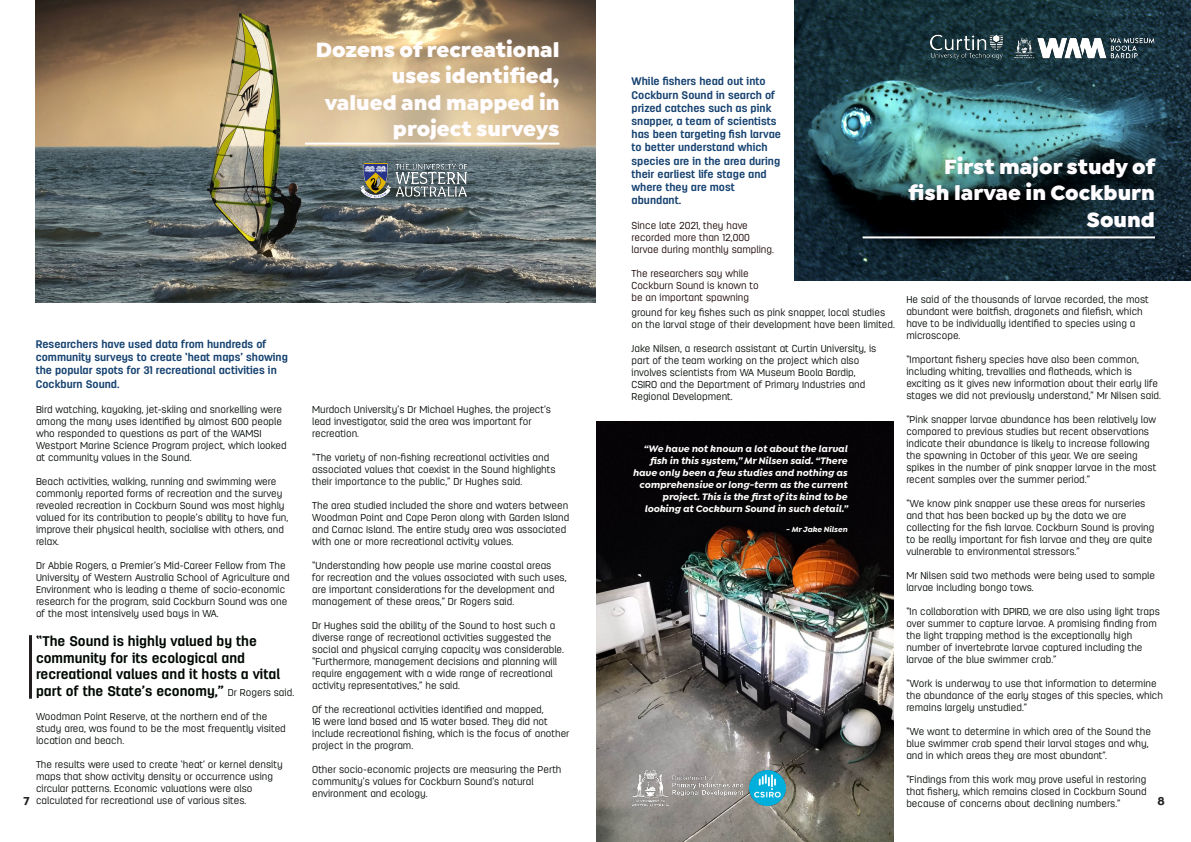
<style>
.page{position:relative;width:1191px;height:842px;background:#fff}
.page>*{position:absolute;margin:0;border:0;box-sizing:border-box;transform-origin:0 0}
.t1{font:900 22px/26.4px "Isidora Sans";color:#fffdff;text-align:right}
.t2{font:700 14px/16.8px "Antartida Rounded";color:#000802}
.t3{font:700 12px "Isidora Sans";color:#231f20}
.t4{font:700 11px/13.2px "Antartida Rounded";color:#174371}
.t5{font:300 10px/12px "Antartida Rounded";color:#000802}
.t6{font:italic 700 10px/12px "Isidora Sans Alt";color:#fffffd;text-align:right}
.t7{font:300 10px "Antartida Rounded";color:#170100}
.t8{font:italic 700 8px "Isidora Sans Alt";letter-spacing:-.005em;color:#fffffd}
.s1{font-weight:300;font-size:10px}
</style>
<div class="page">
<img style="left:36px;top:0;width:559px;height:303px">
<hr style="left:29px;top:635px;width:3px;height:64px;background:#231f20">
<img style="left:360px;top:163px;width:109px;height:36px">
<hr style="left:305px;top:143px;width:254px;height:2px;background:#fff">
<img style="left:596px;top:421px;width:297px;height:421px">
<img style="left:794px;top:0;width:397px;height:280px">
<img style="left:1004px;top:27px;width:160px;height:41px">
<img style="left:928px;top:34px;width:77px;height:27px">
<img style="left:631px;top:770px;width:114px;height:36px">
<img style="left:749px;top:770px;width:36px;height:36px">
<hr style="left:862px;top:236px;width:293px;height:2px;background:#fff">
<p class="t1" style="left:316px;top:36px;width:245px">Dozens of recreational uses identified,</p>
<p class="t1" style="left:325px;top:89px;width:236px">valued and mapped in project surveys</p>
<p class="t4" style="left:36px;top:338px;width:254px">Researchers have used data from hundreds of community surveys to create ‘heat maps’ showing the popular spots for 31 recreational activities in Cockburn Sound.</p>
<p class="t5" style="left:36px;top:404px;width:247px;text-align:justify">Bird watching, kayaking, jet-skiing and snorkelling were among the many uses identified by almost 600 people who responded to questions as part of the WAMSI</p>
<p class="t5" style="left:36px;top:440px;width:252px">Westport Marine Science Program project, which looked at community values in the Sound.</p>
<p class="t5" style="left:36px;top:476px;width:254px">Beach activities, walking, running and swimming were commonly reported forms of recreation and the survey revealed recreation in Cockburn Sound was most highly valued for its contribution to people’s ability to have fun, improve their physical health, socialise with others, and relax.</p>
<p class="t5" style="left:36px;top:560px;width:255px">Dr Abbie Rogers, a Premier’s Mid-Career Fellow from The University of Western Australia School of Agriculture and Environment who is leading a theme of socio-economic research for the program, said Cockburn Sound was one of the most intensively used bays in WA.</p>
<p class="t2" style="left:36px;top:633px;width:222px">“The Sound is highly valued by the</p>
<p class="t2" style="left:36px;top:649px;width:210px">community for its ecological and</p>
<p class="t2" style="left:36px;top:666px;width:260px">recreational values and it hosts a vital part of the State’s economy,” <span class="s1">Dr Rogers said.</span></p>
<p class="t5" style="left:36px;top:711px;width:251px">Woodman Point Reserve, at the northern end of the study area, was found to be the most frequently visited location and beach.</p>
<p class="t5" style="left:36px;top:759px;width:248px">The results were used to create ‘heat’ or kernel density maps that show activity density or occurrence using</p>
<p class="t5" style="left:36px;top:783px;width:218px">circular patterns. Economic valuations were also</p>
<p class="t5" style="left:36px;top:795px;width:212px">calculated for recreational use of various sites.</p>
<p class="t3" style="left:23px;top:794px;width:8px">7</p>
<p class="t5" style="left:312px;top:404px;width:240px">Murdoch University’s Dr Michael Hughes, the project’s lead investigator, said the area was important for</p>
<p class="t5" style="left:312px;top:428px;width:48px">recreation.</p>
<p class="t5" style="left:312px;top:452px;width:239px">“The variety of non-fishing recreational activities and</p>
<p class="t5" style="left:312px;top:464px;width:245px">associated values that coexist in the Sound highlights their importance to the public,” Dr Hughes said.</p>
<p class="t5" style="left:312px;top:500px;width:259px">The area studied included the shore and waters between Woodman Point and Cape Peron along with Garden Island and Carnac Island. The entire study area was associated with one or more recreational activity values.</p>
<p class="t5" style="left:312px;top:560px;width:241px">“Understanding how people use marine coastal areas</p>
<p class="t5" style="left:312px;top:572px;width:256px">for recreation and the values associated with such uses, are important considerations for the development and management of these areas,” Dr Rogers said.</p>
<p class="t5" style="left:312px;top:620px;width:253px">Dr Hughes said the ability of the Sound to host such a diverse range of recreational activities suggested the social and physical carrying capacity was considerable.</p>
<p class="t5" style="left:312px;top:656px;width:246px">“Furthermore, management decisions and planning will require engagement with a wide range of recreational activity representatives,” he said.</p>
<p class="t5" style="left:312px;top:704px;width:259px">Of the recreational activities identified and mapped,<br>16 were land based and 15 water based. They did not include recreational fishing, which is the focus of another project in the program.</p>
<p class="t5" style="left:312px;top:764px;width:251px">Other socio-economic projects are measuring the Perth community’s values for Cockburn Sound’s natural</p>
<p class="t5" style="left:312px;top:788px;width:117px">environment and ecology.</p>
<p class="t4" style="left:631px;top:75px;width:151px">While fishers head out into<br>Cockburn Sound in search of prized catches such as pink snapper, a team of scientists has been targeting fish larvae to better understand which species are in the area during their earliest life stage and where they are most</p>
<p class="t4" style="left:631px;top:194px;width:51px">abundant.</p>
<p class="t7" style="left:631px;top:220px;width:118px">Since late 2021, they have</p>
<p class="t7" style="left:631px;top:232px;width:120px">recorded more than 12,000</p>
<p class="t7" style="left:631px;top:244px;width:144px">larvae during monthly sampling.</p>
<p class="t7" style="left:631px;top:268px;width:119px">The researchers say while</p>
<p class="t7" style="left:631px;top:280px;width:129px">Cockburn Sound is known to</p>
<p class="t7" style="left:631px;top:292px;width:119px">be an important spawning</p>
<p class="t5" style="left:631px;top:307px;width:255px">ground for key fishes such as pink snapper, local studies</p>
<p class="t5" style="left:631px;top:319px;width:265px">on the larval stage of their development have been limited.</p>
<p class="t5" style="left:631px;top:343px;width:246px">Jake Nilsen, a research assistant at Curtin University, is</p>
<p class="t5" style="left:631px;top:355px;width:229px">part of the team working on the project which also</p>
<p class="t5" style="left:631px;top:367px;width:226px">involves scientists from WA Museum Boola Bardip,</p>
<p class="t5" style="left:631px;top:379px;width:235px">CSIRO and the Department of Primary Industries and</p>
<p class="t5" style="left:631px;top:391px;width:103px">Regional Development.</p>
<p class="t6" style="left:633px;top:443px;width:216px">“We have not known a lot about the larval fish in this system,” Mr Nilsen said. “There have only been a few studies and nothing as</p>
<p class="t6" style="left:639px;top:479px;width:209px">comprehensive or long-term as the current project. This is the first of its kind to be</p>
<p class="t6" style="left:644px;top:503px;width:205px">looking at Cockburn Sound in such detail.”</p>
<p class="t8" style="left:786px;top:524px;width:63px">- Mr Jake Nilsen</p>
<p class="t1" style="left:908px;top:153px;width:249px">First major study of fish larvae in Cockburn<br>Sound</p>
<p class="t5" style="left:906px;top:294px;width:244px">He said of the thousands of larvae recorded, the most abundant were baitfish, dragonets and filefish, which have to be individually identified to species using a</p>
<p class="t5" style="left:906px;top:330px;width:56px">microscope.</p>
<p class="t5" style="left:906px;top:354px;width:234px">“Important fishery species have also been common,</p>
<p class="t5" style="left:906px;top:366px;width:227px">including whiting, trevallies and flatheads, which is</p>
<p class="t5" style="left:906px;top:378px;width:256px">exciting as it gives new information about their early life stages we did not previously understand,” Mr Nilsen said.</p>
<p class="t5" style="left:906px;top:414px;width:251px">“Pink snapper larvae abundance has been relatively low compared to previous studies but recent observations</p>
<p class="t5" style="left:906px;top:438px;width:251px">indicate their abundance is likely to increase following the spawning in October of this year. We are seeing spikes in the number of pink snapper larvae in the most recent samples over the summer period.”</p>
<p class="t5" style="left:906px;top:498px;width:241px">“We know pink snapper use these areas for nurseries</p>
<p class="t5" style="left:906px;top:510px;width:221px">and that has been backed up by the data we are</p>
<p class="t5" style="left:906px;top:522px;width:250px">collecting for the fish larvae. Cockburn Sound is proving to be really important for fish larvae and they are quite vulnerable to environmental stressors.”</p>
<p class="t5" style="left:906px;top:570px;width:250px">Mr Nilsen said two methods were being used to sample larvae including bongo tows.</p>
<p class="t5" style="left:906px;top:606px;width:255px">“In collaboration with DPIRD, we are also using light traps over summer to capture larvae. A promising finding from the light trapping method is the exceptionally high</p>
<p class="t5" style="left:906px;top:642px;width:238px">number of invertebrate larvae captured including the larvae of the blue swimmer crab.”</p>
<p class="t5" style="left:906px;top:678px;width:258px">“Work is underway to use that information to determine the abundance of the early stages of this species, which remains largely unstudied.”</p>
<p class="t5" style="left:906px;top:726px;width:246px">“We want to determine in which area of the Sound the blue swimmer crab spend their larval stages and why, and in which areas they are most abundant”.</p>
<p class="t5" style="left:906px;top:774px;width:242px;text-align:justify">“Findings from this work may prove useful in restoring that fishery, which remains closed in Cockburn Sound because of concerns about declining numbers.”</p>
<p class="t3" style="left:1157px;top:794px;width:9px">8</p>
</div>
